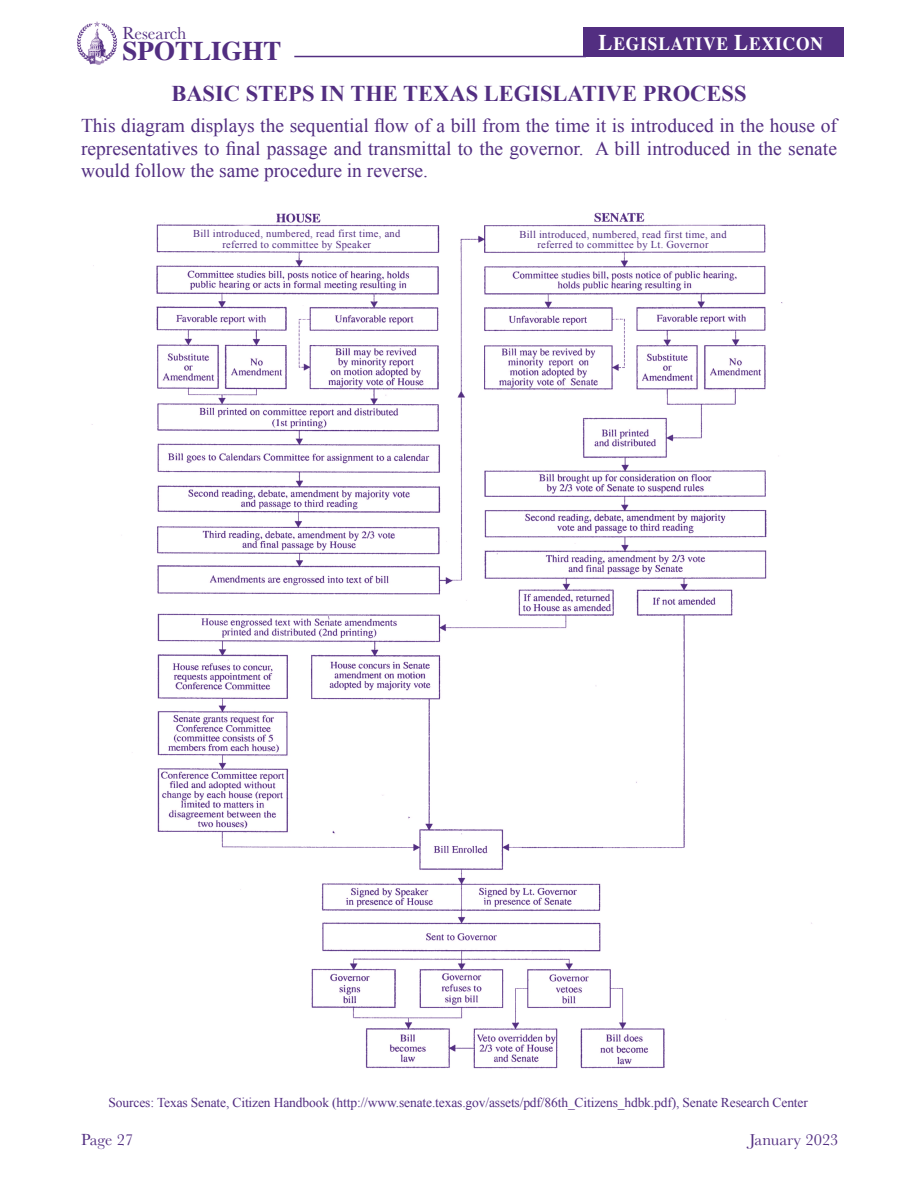
<style>
.page{position:relative;width:918px;height:1188px;background:#fff}
.page>*{position:absolute;margin:0;border:0;box-sizing:border-box;transform-origin:0 0}
.t1{font:700 27px "Times";color:#522e81}
.t2{font:700 22.5px "Times New Roman";color:#522e81}
.t3{font:19.5px/22.5px "Times New Roman";color:#522e81;text-align:justify}
.t4{font:700 18.75px "Times";letter-spacing:.05em;color:#fff;scale:.93 1}
.t5{font:18px "Baskerville";color:#522e81}
.t6{font:16.5px "Baskerville";color:#522e81}
.t7{font:13.5px "Times New Roman";letter-spacing:-.01em;color:#522e81}
.t8{font:10.5px "Times New Roman";letter-spacing:.025em;color:#522e81}
.s1{font-size:22.5px}
</style>
<div class="page">
<hr style="left:294px;top:56px;width:292px;height:1px;background:#522e81">
<div style="left:583px;top:27px;width:261px;height:30px;background:#522e81"></div>
<img style="left:77px;top:21px;width:40px;height:44px">
<img style="left:91px;top:212px;width:721px;height:857px">
<p class="t5" style="left:123px;top:22px;width:65px">Research</p>
<h1 class="t1" style="left:123px;top:25px;width:161px">SPOTLIGHT</h1>
<p class="t4" style="left:598px;top:26px;width:243px"><span class="s1">L</span>EGISLATIVE <span class="s1">L</span>EXICON</p>
<p class="t2" style="left:171px;top:78px;width:577px">BASIC STEPS IN THE TEXAS LEGISLATIVE PROCESS</p>
<p class="t3" style="left:81px;top:114px;width:758px">This diagram displays the sequential flow of a bill from the time it is introduced in the house of representatives to final passage and transmittal to the governor. A bill introduced in the senate would follow the same procedure in reverse.</p>
<p class="t8" style="left:193px;top:227px;width:209px">Bill introduced, numbered, read first time, and</p>
<p class="t8" style="left:222px;top:237px;width:150px">referred to committee by Speaker</p>
<p class="t8" style="left:519px;top:227px;width:209px">Bill introduced, numbered, read first time, and</p>
<p class="t8" style="left:538px;top:238px;width:172px">referred to committee by Lt. Governor</p>
<p class="t7" style="left:109px;top:1094px;width:701px">Sources: Texas Senate, Citizen Handbook (http://www.senate.texas.gov/assets/pdf/86th_Citizens_hdbk.pdf), Senate Research Center</p>
<p class="t6" style="left:81px;top:1130px;width:54px">Page 27</p>
<p class="t6" style="left:749px;top:1130px;width:91px">January 2023</p>
</div>
